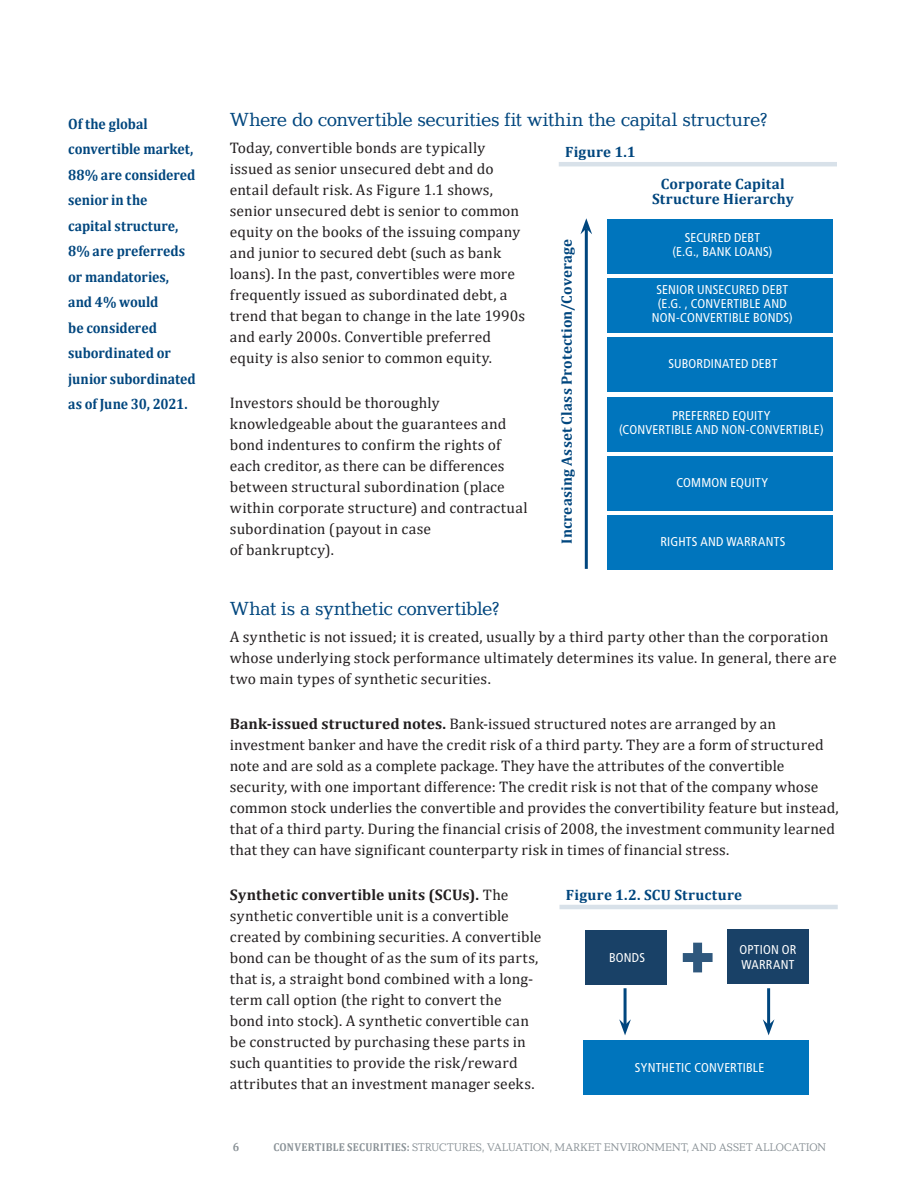
<style>
.page{position:relative;width:918px;height:1188px;background:#fff}
.page>*{position:absolute;margin:0;border:0;box-sizing:border-box;transform-origin:0 0}
.t1{font:19.5px "Canyon";color:#00467e}
.t2{font:15.3px/21px "Cambria";letter-spacing:.01em;color:#231f20}
.t3{font:700 15px/25.5px "Cambria";letter-spacing:.005em;color:#00467e;scale:.92 1}
.t4{font:700 15px/14.7px "Cambria";letter-spacing:.005em;color:#00467e;text-align:center}
.t5{font:condensed 12.75px/14.2px "Frutiger LT";letter-spacing:.015em;color:#fff;text-align:center}
.t6{font:700 12px "Cambria";color:#8a9297;scale:.91 1}
.t7{font:11.55px "Canyon";letter-spacing:.02em;color:#8a9297;scale:.91 1}
.s1{font-weight:700}
.s2{font-family:"Cambria";font-weight:700}
</style>
<div class="page">
<div style="left:607px;top:219px;width:225px;height:54px;background:#0075bd"></div>
<div style="left:607px;top:279px;width:225px;height:54px;background:#0075bd"></div>
<div style="left:607px;top:338px;width:225px;height:54px;background:#0075bd"></div>
<div style="left:607px;top:397px;width:225px;height:54px;background:#0075bd"></div>
<div style="left:607px;top:456px;width:225px;height:55px;background:#0075bd"></div>
<div style="left:607px;top:516px;width:225px;height:54px;background:#0075bd"></div>
<hr style="left:585px;top:229px;width:3px;height:340px;background:#00467e">
<svg style="left:580px;top:218px;width:12px;height:16px"></svg>
<hr style="left:559px;top:162px;width:278px;height:4px;background:#d8e1e9">
<div style="left:585px;top:931px;width:82px;height:54px;background:#194167"></div>
<div style="left:727px;top:930px;width:82px;height:54px;background:#194167"></div>
<div style="left:584px;top:1040px;width:225px;height:54px;background:#0075bd"></div>
<hr style="left:767px;top:988px;width:3px;height:37px;background:#00467e">
<svg style="left:763px;top:1019px;width:11px;height:16px"></svg>
<hr style="left:560px;top:905px;width:278px;height:4px;background:#d8e1e9">
<hr style="left:624px;top:988px;width:3px;height:37px;background:#00467e">
<svg style="left:619px;top:1019px;width:12px;height:16px"></svg>
<svg style="left:683px;top:943px;width:30px;height:29px"></svg>
<p class="t3" style="left:68px;top:110px;width:140px">Of the global convertible market,<br>88% are considered senior in the<br>capital structure,<br>8% are preferreds or mandatories, and 4% would<br>be considered subordinated or junior subordinated as of June 30, 2021.</p>
<p class="t1" style="left:230px;top:109px;width:539px">Where do convertible securities fit within the capital structure?</p>
<p class="t2" style="left:230px;top:137px;width:297px">Today, convertible bonds are typically issued as senior unsecured debt and do entail default risk. As Figure 1.1 shows, senior unsecured debt is senior to common equity on the books of the issuing company and junior to secured debt (such as bank loans). In the past, convertibles were more frequently issued as subordinated debt, a trend that began to change in the late 1990s and early 2000s. Convertible preferred equity is also senior to common equity.</p>
<p class="t2" style="left:230px;top:392px;width:299px">Investors should be thoroughly knowledgeable about the guarantees and bond indentures to confirm the rights of each creditor, as there can be differences between structural subordination (place within corporate structure) and contractual subordination (payout in case<br>of bankruptcy).</p>
<p class="t4" style="left:565px;top:144px;width:72px">Figure 1.1</p>
<p class="t4" style="left:652px;top:176px;width:143px">Corporate Capital<br>Structure Hierarchy</p>
<p class="t4" style="left:559px;top:544px;width:306px;rotate:-90deg">Increasing Asset Class Protection/Coverage</p>
<p class="t5" style="left:672px;top:231px;width:101px">SECURED DEBT (E.G., BANK LOANS)</p>
<p class="t5" style="left:652px;top:283px;width:142px">SENIOR UNSECURED DEBT (E.G. , CONVERTIBLE AND<br>NON-CONVERTIBLE BONDS)</p>
<p class="t5" style="left:668px;top:357px;width:110px">SUBORDINATED DEBT</p>
<p class="t5" style="left:619px;top:409px;width:206px">PREFERRED EQUITY<br>(CONVERTIBLE AND NON-CONVERTIBLE)</p>
<p class="t5" style="left:677px;top:475px;width:93px">COMMON EQUITY</p>
<p class="t5" style="left:660px;top:535px;width:127px">RIGHTS AND WARRANTS</p>
<p class="t1" style="left:230px;top:598px;width:271px">What is a synthetic convertible?</p>
<p class="t2" style="left:230px;top:626px;width:608px">A synthetic is not issued; it is created, usually by a third party other than the corporation whose underlying stock performance ultimately determines its value. In general, there are two main types of synthetic securities.</p>
<p class="t2" style="left:230px;top:713px;width:610px"><span class="s1">Bank-issued structured notes.</span> Bank-issued structured notes are arranged by an investment banker and have the credit risk of a third party. They are a form of structured note and are sold as a complete package. They have the attributes of the convertible security, with one important difference: The credit risk is not that of the company whose common stock underlies the convertible and provides the convertibility feature but instead, that of a third party. During the financial crisis of 2008, the investment community learned that they can have significant counterparty risk in times of financial stress.</p>
<p class="t2" style="left:230px;top:884px;width:313px"><span class="s1">Synthetic convertible units (SCUs).</span> The synthetic convertible unit is a convertible created by combining securities. A convertible bond can be thought of as the sum of its parts, that is, a straight bond combined with a long&shy;term call option (the right to convert the<br>bond into stock). A synthetic convertible can be constructed by purchasing these parts in such quantities to provide the risk/reward attributes that an investment manager seeks.</p>
<p class="t4" style="left:566px;top:887px;width:178px">Figure 1.2. SCU Structure</p>
<p class="t5" style="left:609px;top:951px;width:37px">BONDS</p>
<p class="t5" style="left:739px;top:943px;width:59px;text-align:left">OPTION OR<br>WARRANT</p>
<p class="t5" style="left:635px;top:1061px;width:131px">SYNTHETIC CONVERTIBLE</p>
<p class="t6" style="left:233px;top:1139px;width:9px">6</p>
<p class="t7" style="left:273px;top:1141px;width:609px"><span class="s2">CONVERTIBLE SECURITIES:</span> STRUCTURES, VALUATION, MARKET ENVIRONMENT, AND ASSET ALLOCATION</p>
</div>
